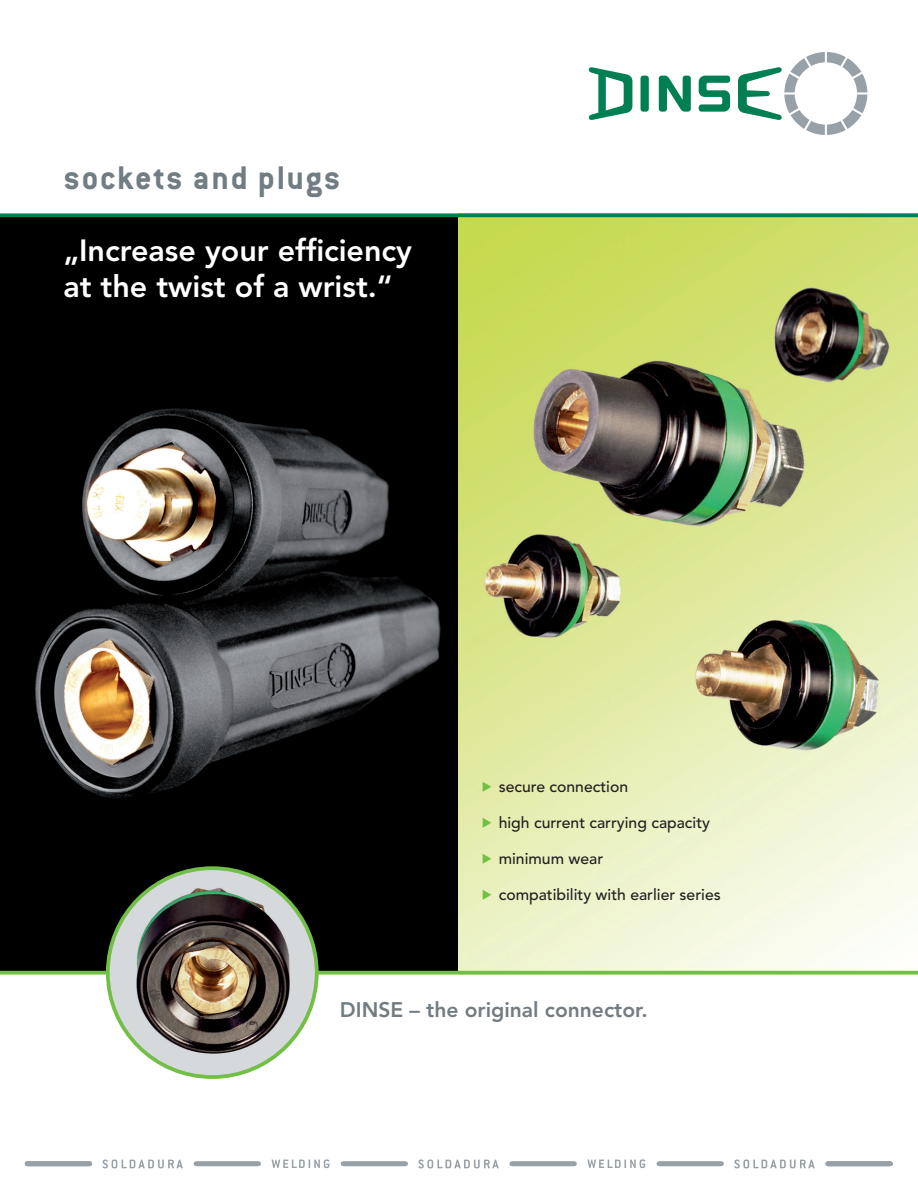
<style>
.page{position:relative;width:918px;height:1188px;background:#fff}
.page>*{position:absolute;margin:0;border:0;box-sizing:border-box;transform-origin:0 0}
.t1{font:700 36px "Conduit ITC";letter-spacing:.05em;color:#717d83}
.t2{font:800 30.45px/36px "Avenir";color:#fff}
.t3{font:800 21px "Avenir";color:#717d83}
.t4{font:500 15.75px "Avenir";color:#231f20}
.s1{color:#71bf44}
</style>
<div class="page">
<svg style="left:271px;top:1159px;width:58px;height:9px"></svg>
<svg style="left:102px;top:1159px;width:81px;height:9px"></svg>
<svg style="left:587px;top:1159px;width:58px;height:9px"></svg>
<svg style="left:418px;top:1159px;width:80px;height:9px"></svg>
<svg style="left:25px;top:1161px;width:67px;height:5px"></svg>
<svg style="left:734px;top:1159px;width:80px;height:9px"></svg>
<svg style="left:825px;top:1161px;width:67px;height:5px"></svg>
<svg style="left:341px;top:1161px;width:67px;height:5px"></svg>
<svg style="left:194px;top:1161px;width:67px;height:5px"></svg>
<svg style="left:509px;top:1161px;width:67px;height:5px"></svg>
<svg style="left:656px;top:1161px;width:67px;height:5px"></svg>
<img style="left:0;top:217px;width:459px;height:754px">
<img style="left:459px;top:217px;width:459px;height:754px">
<svg style="left:1px;top:971px;width:917px;height:4px;background:#80c556"></svg>
<img style="left:108px;top:868px;width:209px;height:209px;border-radius:104px">
<svg style="left:1px;top:213px;width:917px;height:4px;background:#198b5b"></svg>
<svg style="left:588px;top:67px;width:44px;height:53px"></svg>
<svg style="left:640px;top:76px;width:9px;height:36px"></svg>
<svg style="left:659px;top:76px;width:31px;height:36px"></svg>
<svg style="left:698px;top:76px;width:32px;height:36px"></svg>
<svg style="left:738px;top:52px;width:129px;height:83px"></svg>
<h1 class="t1" style="left:63px;top:157px;width:278px">sockets and plugs</h1>
<h2 class="t2" style="left:63px;top:232px;width:350px">„Increase your efficiency at the twist of a wrist.“</h2>
<p class="t4" style="left:482px;top:778px;width:148px"><span class="s1">◆</span> secure connection</p>
<p class="t4" style="left:482px;top:814px;width:230px"><span class="s1">◆</span> high current carrying capacity</p>
<p class="t4" style="left:482px;top:850px;width:123px"><span class="s1">◆</span> minimum wear</p>
<p class="t4" style="left:482px;top:886px;width:240px"><span class="s1">◆</span> compatibility with earlier series</p>
<h3 class="t3" style="left:340px;top:997px;width:309px">DINSE – the original connector.</h3>
</div>
